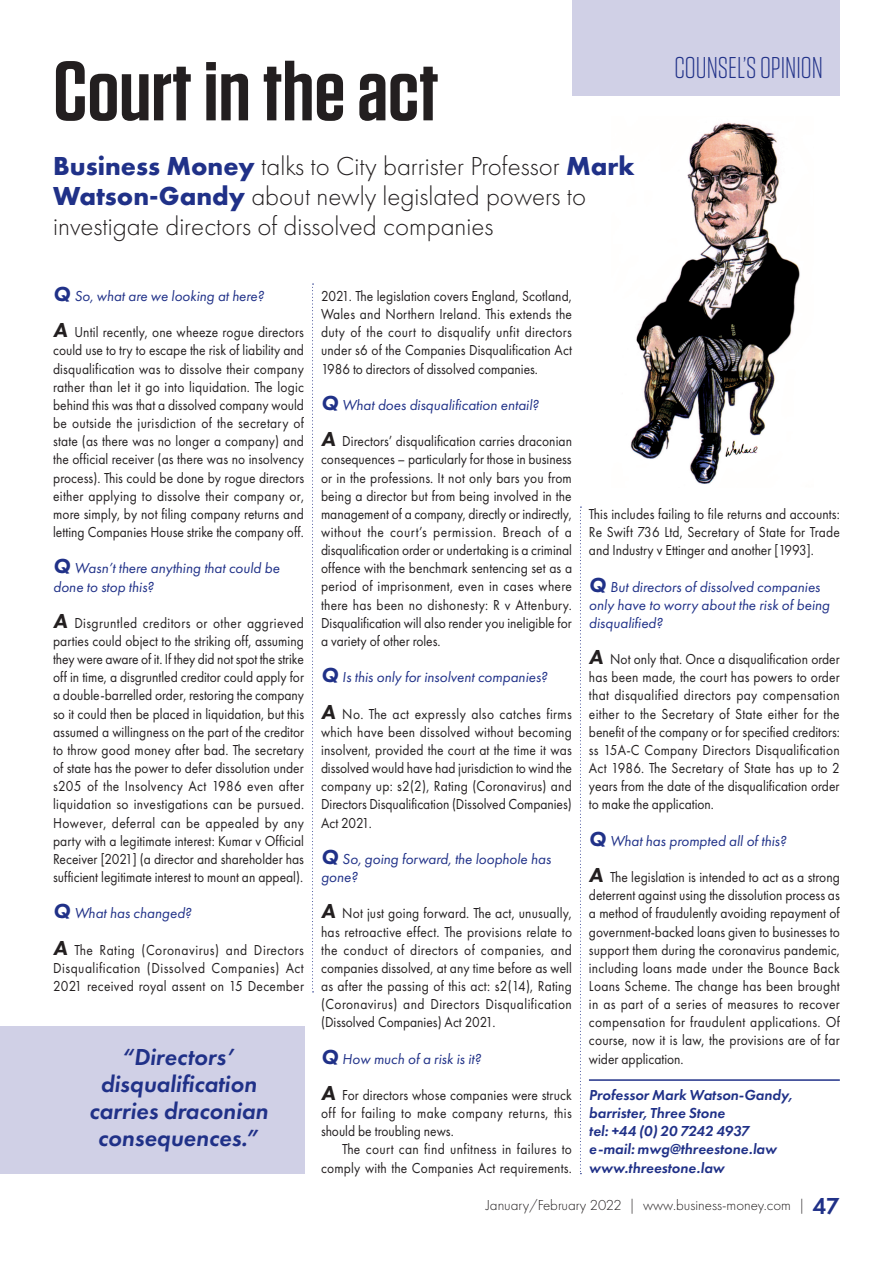
<style>
.page{position:relative;width:893px;height:1263px;background:#fff}
.page>*{position:absolute;margin:0;border:0;box-sizing:border-box;transform-origin:0 0}
.t1{font:600 84px "Tungsten";color:#231f20;scale:1.1 1}
.t2{font:300 30px "Tungsten";color:#203188}
.t3{font:300 27px/30px "Futura PT";color:#231f20}
.t4{font:italic 600 24px/27px "Futura PT";color:#203188;text-align:center}
.t5{font:15px/18.1px "Futura PT";color:#231f20;text-align:justify;scale:.9 1}
.t6{font:italic 15px/18.1px "Futura PT";color:#203188}
.t7{font:italic 600 15px/18.1px "Futura PT";color:#203188}
.t8{font:300 15px "Futura PT";color:#231f20}
.s1{font-weight:700;color:#203188}
.s2{font-weight:800;font-size:21px}
.s3{font-weight:800;font-style:italic;font-size:21px}
.s4{font-weight:600;font-size:24px;color:#203188}
</style>
<div class="page">
<img style="left:630px;top:122px;width:170px;height:362px">
<hr style="left:589px;top:1079px;width:251px;height:2px;background:#203188">
<div style="left:572px;top:0;width:268px;height:96px;background:#d0d0e6"></div>
<svg style="left:312px;top:284px;width:2px;height:708px"></svg>
<svg style="left:580px;top:507px;width:1px;height:667px"></svg>
<div style="left:0;top:1026px;width:304px;height:148px;background:#d0d0e6"></div>
<h1 class="t1" style="left:53px;top:47px;width:352px">Court in the act</h1>
<h3 class="t3" style="left:53px;top:152px;width:583px"><span class="s1">Business Money</span> talks to City barrister Professor <span class="s1">Mark<br>Watson-Gandy</span> about newly legislated powers to investigate directors of dissolved companies</h3>
<h2 class="t2" style="left:674px;top:53px;width:150px">COUNSEL’S OPINION</h2>
<p class="t6" style="left:53px;top:287px;width:212px"><span class="s2">Q</span> So, what are we looking at here?</p>
<p class="t5" style="left:53px;top:323px;width:280px"><span class="s3">A</span> Until recently, one wheeze rogue directors could use to try to escape the risk of liability and disqualification was to dissolve their company rather than let it go into liquidation. The logic behind this was that a dissolved company would be outside the jurisdiction of the secretary of state (as there was no longer a company) and the official receiver (as there was no insolvency process). This could be done by rogue directors either applying to dissolve their company or, more simply, by not filing company returns and letting Companies House strike the company off.</p>
<p class="t6" style="left:53px;top:559px;width:228px"><span class="s2">Q</span> Wasn’t there anything that could be done to stop this?</p>
<p class="t5" style="left:53px;top:614px;width:280px"><span class="s3">A</span> Disgruntled creditors or other aggrieved parties could object to the striking off, assuming they were aware of it. If they did not spot the strike off in time, a disgruntled creditor could apply for a double-barrelled order, restoring the company so it could then be placed in liquidation, but this assumed a willingness on the part of the creditor to throw good money after bad. The secretary of state has the power to defer dissolution under s205 of the Insolvency Act 1986 even after liquidation so investigations can be pursued.<br>However, deferral can be appealed by any party with a legitimate interest: Kumar v Official Receiver [2021] (a director and shareholder has sufficient legitimate interest to mount an appeal).</p>
<p class="t6" style="left:53px;top:904px;width:140px"><span class="s2">Q</span> What has changed?</p>
<p class="t5" style="left:53px;top:940px;width:280px"><span class="s3">A</span> The Rating (Coronavirus) and Directors Disqualification (Dissolved Companies) Act 2021 received royal assent on 15 December</p>
<h3 class="t4" style="left:89px;top:1043px;width:180px">“Directors’ disqualification carries draconian consequences.”</h3>
<p class="t5" style="left:321px;top:287px;width:280px">2021. The legislation covers England, Scotland, Wales and Northern Ireland. This extends the duty of the court to disqualify unfit directors under s6 of the Companies Disqualification Act 1986 to directors of dissolved companies.</p>
<p class="t6" style="left:321px;top:396px;width:219px"><span class="s2">Q</span> What does disqualification entail?</p>
<p class="t5" style="left:321px;top:432px;width:280px"><span class="s3">A</span> Directors’ disqualification carries draconian consequences – particularly for those in business or in the professions. It not only bars you from being a director but from being involved in the management of a company, directly or indirectly, without the court’s permission. Breach of a disqualification order or undertaking is a criminal offence with the benchmark sentencing set as a period of imprisonment, even in cases where there has been no dishonesty: R v Attenbury.<br>Disqualification will also render you ineligible for a variety of other roles.</p>
<p class="t6" style="left:321px;top:668px;width:228px"><span class="s2">Q</span> Is this only for insolvent companies?</p>
<p class="t5" style="left:321px;top:704px;width:280px"><span class="s3">A</span> No. The act expressly also catches firms which have been dissolved without becoming insolvent, provided the court at the time it was dissolved would have had jurisdiction to wind the company up: s2(2), Rating (Coronavirus) and Directors Disqualification (Dissolved Companies)<br>Act 2021.</p>
<p class="t6" style="left:321px;top:850px;width:231px"><span class="s2">Q</span> So, going forward, the loophole has gone?</p>
<p class="t5" style="left:321px;top:904px;width:280px"><span class="s3">A</span> Not just going forward. The act, unusually, has retroactive effect. The provisions relate to the conduct of directors of companies, and companies dissolved, at any time before as well as after the passing of this act: s2(14), Rating (Coronavirus) and Directors Disqualification (Dissolved Companies) Act 2021.</p>
<p class="t6" style="left:321px;top:1049px;width:161px"><span class="s2">Q</span> How much of a risk is it?</p>
<p class="t5" style="left:321px;top:1086px;width:280px"><span class="s3">A</span> For directors whose companies were struck off for failing to make company returns, this should be troubling news.</p>
<p class="t5" style="left:321px;top:1140px;width:280px;text-align:right">The court can find unfitness in failures to comply with the Companies Act requirements.</p>
<p class="t5" style="left:589px;top:505px;width:280px">This includes failing to file returns and accounts:<br>Re Swift 736 Ltd, Secretary of State for Trade and Industry v Ettinger and another [1993].</p>
<p class="t6" style="left:589px;top:577px;width:242px"><span class="s2">Q</span> But directors of dissolved companies only have to worry about the risk of being disqualified?</p>
<p class="t5" style="left:589px;top:650px;width:280px"><span class="s3">A</span> Not only that. Once a disqualification order has been made, the court has powers to order that disqualified directors pay compensation either to the Secretary of State either for the benefit of the company or for specified creditors: ss 15A-C Company Directors Disqualification Act 1986. The Secretary of State has up to 2 years from the date of the disqualification order to make the application.</p>
<p class="t6" style="left:589px;top:831px;width:199px"><span class="s2">Q</span> What has prompted all of this?</p>
<p class="t5" style="left:589px;top:868px;width:280px"><span class="s3">A</span> The legislation is intended to act as a strong deterrent against using the dissolution process as a method of fraudulently avoiding repayment of government-backed loans given to businesses to support them during the coronavirus pandemic, including loans made under the Bounce Back Loans Scheme. The change has been brought in as part of a series of measures to recover compensation for fraudulent applications. Of course, now it is law, the provisions are of far wider application.</p>
<p class="t7" style="left:589px;top:1085px;width:205px">Professor Mark Watson-Gandy, barrister, Three Stone<br>tel: +44 (0) 20 7242 4937 e-mail: mwg@threestone.law www.threestone.law</p>
<p class="t8" style="left:486px;top:1197px;width:355px">January/February 2022 | www.business-money.com | <span class="s4">47</span></p>
</div>
